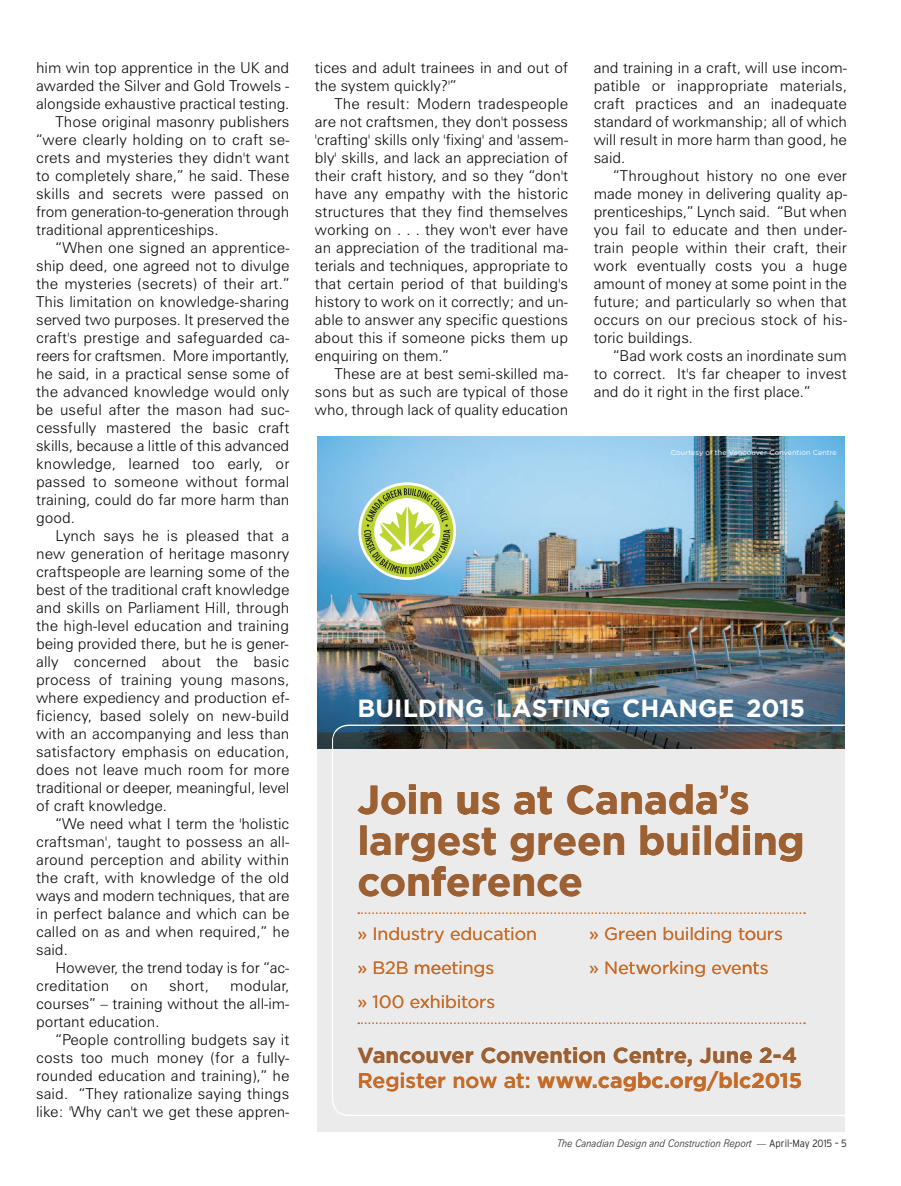
<style>
.page{position:relative;width:901px;height:1186px;background:#fff}
.page>*{position:absolute;margin:0;border:0;box-sizing:border-box;transform-origin:0 0}
.t1{font:700 40.35px "Gotham";letter-spacing:-.005em;color:#9c6032}
.t2{font:700 24.9px "Gotham";color:#fff}
.t3{font:700 21.75px "Gotham";color:#9c6032}
.t4{font:700 21.3px "Gotham";color:#c56c2a}
.t5{font:17.7px "Gotham";letter-spacing:-.005em;color:#c56c2a}
.t6{font:300 15px/18px "Zurich BT";color:#080606;text-align:justify}
.t7{font:italic 300 10.5px "Zurich BT";color:#231f20;scale:.9 1}
.t8{font:7.05px "Gotham";letter-spacing:.015em;color:#fff}
.s1{font-weight:500}
.s2{font-family:"Interstate";font-style:normal}
</style>
<div class="page">
<div style="left:317px;top:748px;width:527px;height:383px;background:#ebebeb"></div>
<img style="left:317px;top:437px;width:527px;height:295px">
<svg style="left:331px;top:723px;width:513px;height:393px"></svg>
<svg style="left:358px;top:482px;width:98px;height:98px"></svg>
<svg style="left:361px;top:485px;width:92px;height:92px"></svg>
<img style="left:317px;top:732px;width:527px;height:16px">
<p class="t6" style="left:36px;top:60px;width:254px">him win top apprentice in the UK and</p>
<p class="t6" style="left:36px;top:78px;width:255px">awarded the Silver and Gold Trowels -</p>
<p class="t6" style="left:36px;top:96px;width:254px">alongside exhaustive practical testing.</p>
<p class="t6" style="left:56px;top:114px;width:235px">Those original masonry publishers</p>
<p class="t6" style="left:36px;top:132px;width:255px">“were clearly holding on to craft se-</p>
<p class="t6" style="left:36px;top:150px;width:255px">crets and mysteries they didn't want</p>
<p class="t6" style="left:36px;top:168px;width:254px">to completely share,” he said. These</p>
<p class="t6" style="left:36px;top:186px;width:255px">skills and secrets were passed on</p>
<p class="t6" style="left:36px;top:204px;width:254px">from generation-to-generation through</p>
<p class="t6" style="left:36px;top:222px;width:184px">traditional apprenticeships.</p>
<p class="t6" style="left:56px;top:240px;width:235px">“When one signed an apprentice-</p>
<p class="t6" style="left:36px;top:258px;width:255px">ship deed, one agreed not to divulge</p>
<p class="t6" style="left:36px;top:276px;width:254px">the mysteries (secrets) of their art.”</p>
<p class="t6" style="left:36px;top:294px;width:255px">This limitation on knowledge-sharing</p>
<p class="t6" style="left:36px;top:312px;width:254px">served two purposes. It preserved the</p>
<p class="t6" style="left:36px;top:330px;width:255px">craft's prestige and safeguarded ca-</p>
<p class="t6" style="left:36px;top:348px;width:254px">reers for craftsmen. More importantly,</p>
<p class="t6" style="left:36px;top:366px;width:255px">he said, in a practical sense some of</p>
<p class="t6" style="left:36px;top:384px;width:255px">the advanced knowledge would only</p>
<p class="t6" style="left:36px;top:402px;width:255px">be useful after the mason had suc-</p>
<p class="t6" style="left:36px;top:420px;width:255px">cessfully mastered the basic craft</p>
<p class="t6" style="left:36px;top:438px;width:255px">skills, because a little of this advanced</p>
<p class="t6" style="left:36px;top:456px;width:255px">knowledge, learned too early, or</p>
<p class="t6" style="left:36px;top:474px;width:254px">passed to someone without formal</p>
<p class="t6" style="left:36px;top:492px;width:254px">training, could do far more harm than</p>
<p class="t6" style="left:36px;top:510px;width:40px">good.</p>
<p class="t6" style="left:56px;top:528px;width:235px">Lynch says he is pleased that a</p>
<p class="t6" style="left:36px;top:546px;width:255px">new generation of heritage masonry</p>
<p class="t6" style="left:36px;top:564px;width:255px">craftspeople are learning some of the</p>
<p class="t6" style="left:36px;top:582px;width:255px">best of the traditional craft knowledge</p>
<p class="t6" style="left:36px;top:600px;width:255px">and skills on Parliament Hill, through</p>
<p class="t6" style="left:36px;top:618px;width:254px">the high-level education and training</p>
<p class="t6" style="left:36px;top:636px;width:254px">being provided there, but he is gener-</p>
<p class="t6" style="left:36px;top:654px;width:255px">ally concerned about the basic</p>
<p class="t6" style="left:36px;top:672px;width:255px">process of training young masons,</p>
<p class="t6" style="left:36px;top:690px;width:255px">where expediency and production ef-</p>
<p class="t6" style="left:36px;top:708px;width:254px">ficiency, based solely on new-build</p>
<p class="t6" style="left:36px;top:726px;width:254px">with an accompanying and less than</p>
<p class="t6" style="left:36px;top:744px;width:255px">satisfactory emphasis on education,</p>
<p class="t6" style="left:36px;top:762px;width:254px">does not leave much room for more</p>
<p class="t6" style="left:36px;top:780px;width:255px">traditional or deeper, meaningful, level</p>
<p class="t6" style="left:36px;top:798px;width:132px">of craft knowledge.</p>
<p class="t6" style="left:56px;top:816px;width:235px">“We need what I term the 'holistic</p>
<p class="t6" style="left:36px;top:834px;width:254px">craftsman', taught to possess an all-</p>
<p class="t6" style="left:36px;top:852px;width:254px">around perception and ability within</p>
<p class="t6" style="left:36px;top:870px;width:254px">the craft, with knowledge of the old</p>
<p class="t6" style="left:36px;top:888px;width:255px">ways and modern techniques, that are</p>
<p class="t6" style="left:36px;top:906px;width:254px">in perfect balance and which can be</p>
<p class="t6" style="left:36px;top:924px;width:254px">called on as and when required,” he</p>
<p class="t6" style="left:36px;top:942px;width:33px">said.</p>
<p class="t6" style="left:56px;top:960px;width:235px">However, the trend today is for “ac-</p>
<p class="t6" style="left:36px;top:978px;width:75px">creditation</p>
<p class="t6" style="left:130px;top:978px;width:19px">on</p>
<p class="t6" style="left:169px;top:978px;width:41px">short,</p>
<p class="t6" style="left:36px;top:978px;width:255px;text-indent:194px">modular, courses” – training without the all-im&shy;portant education.</p>
<p class="t6" style="left:36px;top:1032px;width:255px;text-indent:20px">“People controlling budgets say it costs too much money (for a fully&shy;rounded education and training),” he said. “They rationalize saying things like: 'Why can't we get these appren-</p>
<p class="t6" style="left:315px;top:60px;width:255px">tices and adult trainees in and out of the system quickly?'”</p>
<p class="t6" style="left:315px;top:96px;width:255px;text-indent:20px">The result: Modern tradespeople are not craftsmen, they don't possess 'crafting' skills only 'fixing' and 'assem&shy;bly' skills, and lack an appreciation of their craft history, and so they “don't have any empathy with the historic structures that they find themselves working on . . . they won't ever have an appreciation of the traditional ma&shy;terials and techniques, appropriate to that certain period of that building's history to work on it correctly; and un&shy;able to answer any specific questions about this if someone picks them up enquiring on them.”</p>
<p class="t6" style="left:315px;top:366px;width:255px;text-indent:20px">These are at best semi-skilled ma&shy;sons but as such are typical of those who, through lack of quality education</p>
<p class="t6" style="left:593px;top:60px;width:255px">and training in a craft, will use incom&shy;patible or inappropriate materials, craft practices and an inadequate standard of workmanship; all of which will result in more harm than good, he said.</p>
<p class="t6" style="left:593px;top:168px;width:255px;text-indent:20px">“Throughout history no one ever made money in delivering quality ap&shy;prenticeships,” Lynch said. “But when you fail to educate and then under&shy;train people within their craft, their work eventually costs you a huge amount of money at some point in the future; and particularly so when that occurs on our precious stock of his&shy;toric buildings.</p>
<p class="t6" style="left:593px;top:348px;width:255px;text-indent:20px">“Bad work costs an inordinate sum to correct. It's far cheaper to invest and do it right in the first place.”</p>
<p class="t8" style="left:670px;top:449px;width:167px">Courtesy of the Vancouver Convention Centre</p>
<h2 class="t2" style="left:357px;top:696px;width:449px">BUILDING LASTING CHANGE 2015</h2>
<h1 class="t1" style="left:357px;top:781px;width:393px">Join us at Canada s</h1>
<h1 class="t1" style="left:718px;top:781px;width:13px">’</h1>
<h1 class="t1" style="left:357px;top:822px;width:449px">largest green building</h1>
<h1 class="t1" style="left:357px;top:863px;width:227px">conference</h1>
<p class="t5" style="left:357px;top:925px;width:181px">» Industry education</p>
<p class="t5" style="left:357px;top:959px;width:138px">» B2B meetings</p>
<p class="t5" style="left:357px;top:992px;width:139px">» 100 exhibitors</p>
<p class="t5" style="left:589px;top:925px;width:195px">» Green building tours</p>
<p class="t5" style="left:589px;top:959px;width:181px">» Networking events</p>
<h3 class="t3" style="left:357px;top:1045px;width:441px">Vancouver Convention Centre, June 2-4</h3>
<h3 class="t4" style="left:357px;top:1070px;width:446px"><span class="s1">Register now at:</span> www.cagbc.org/blc2015</h3>
<p class="t7" style="left:557px;top:1139px;width:322px">The Canadian Design and Construction Report — <span class="s2">April-May 2015 – 5</span></p>
</div>
